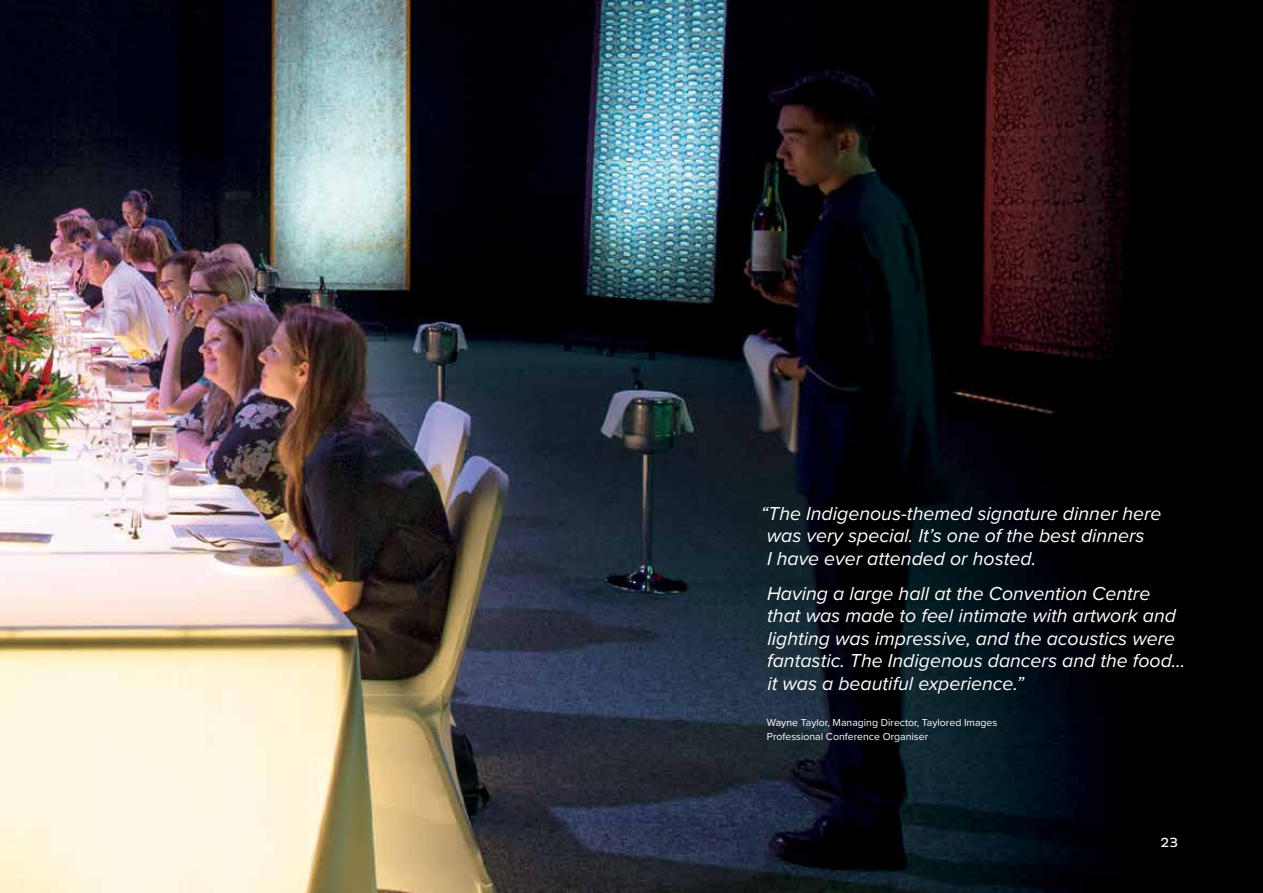
<style>
.page{position:relative;width:1263px;height:893px;background:#fff}
.page>*{position:absolute;margin:0;border:0;box-sizing:border-box;transform-origin:0 0}
.t1{font:italic 19.5px/22.5px "Proxima Nova";color:#fff}
.t2{font:13.5px "Pluto";color:#fff}
.t3{font:10.5px/13.5px "Proxima Nova";color:#fff}
</style>
<div class="page">
<img style="left:0;top:0;width:1263px;height:893px">
<p class="t1" style="left:767px;top:501px;width:396px;text-indent:-6px">“The Indigenous-themed signature dinner here was very special. It’s one of the best dinners<br>I have ever attended or hosted.</p>
<p class="t1" style="left:767px;top:581px;width:420px">Having a large hall at the Convention Centre that was made to feel intimate with artwork and lighting was impressive, and the acoustics were fantastic. The Indigenous dancers and the food… it was a beautiful experience.”</p>
<p class="t3" style="left:767px;top:716px;width:232px">Wayne Taylor, Managing Director, Taylored Images<br>Professional Conference Organiser</p>
<p class="t2" style="left:1160px;top:835px;width:19px">23</p>
</div>
